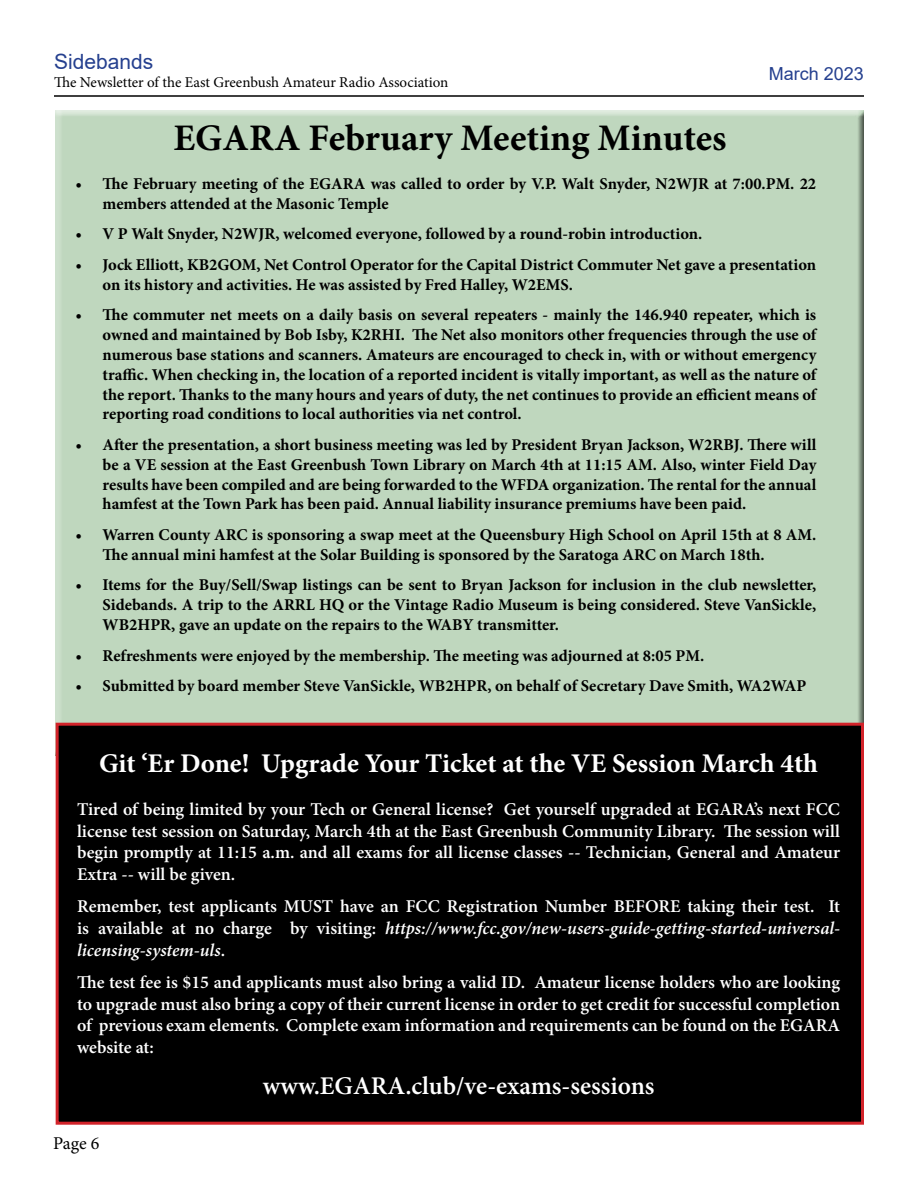
<style>
.page{position:relative;width:918px;height:1188px;background:#fff}
.page>*{position:absolute;margin:0;border:0;box-sizing:border-box;transform-origin:0 0}
.t1{font:700 37.5px "Minion Pro";color:#000}
.t2{font:700 27px "Minion Pro";color:#fff}
.t3{font:600 25.5px "Minion Pro";letter-spacing:-.005em;color:#fff}
.t4{font:21px "Arial";color:#25408f}
.t5{font:600 18px/21.6px "Minion Pro";color:#fff;text-align:justify}
.t6{font:18px "Arial";color:#25408f}
.t7{font:18px "Minion Pro";color:#000}
.t8{font:700 16.5px/19.8px "Minion Pro";color:#000}
.t9{font:15px "Minion Pro";letter-spacing:-.005em;color:#000}
.s1{font-style:italic}
</style>
<div class="page">
<div style="left:51px;top:110px;width:814px;height:647px;background:#bfd7be"></div>
<hr style="left:54px;top:95px;width:810px;height:2px;background:#000">
<div style="left:57px;top:724px;width:805px;height:399px;background:#000"></div>
<div style="left:56px;top:723px;width:808px;height:402px;border:3px solid #d2232a"></div>
<p class="t4" style="left:54px;top:47px;width:101px">Sidebands</p>
<p class="t9" style="left:54px;top:72px;width:396px">The Newsletter of the East Greenbush Amateur Radio Association</p>
<h1 class="t1" style="left:173px;top:112px;width:555px">EGARA February Meeting Minutes</h1>
<p class="t6" style="left:769px;top:61px;width:97px">March 2023</p>
<p class="t8" style="left:103px;top:174px;width:715px;text-indent:-27px">• The February meeting of the EGARA was called to order by V.P. Walt Snyder, N2WJR at 7:00.PM. 22 members attended at the Masonic Temple</p>
<p class="t8" style="left:76px;top:224px;width:628px">• V P Walt Snyder, N2WJR, welcomed everyone, followed by a round-robin introduction.</p>
<p class="t8" style="left:103px;top:255px;width:715px;text-indent:-27px">• Jock Elliott, KB2GOM, Net Control Operator for the Capital District Commuter Net gave a presentation on its history and activities. He was assisted by Fred Halley, W2EMS.</p>
<p class="t8" style="left:103px;top:305px;width:715px;text-align:justify;text-indent:-27px">• The commuter net meets on a daily basis on several repeaters - mainly the 146.940 repeater, which is owned and maintained by Bob Isby, K2RHI. The Net also monitors other frequencies through the use of numerous base stations and scanners. Amateurs are encouraged to check in, with or without emergency traffic. When checking in, the location of a reported incident is vitally important, as well as the nature of the report. Thanks to the many hours and years of duty, the net continues to provide an efficient means of reporting road conditions to local authorities via net control.</p>
<p class="t8" style="left:103px;top:435px;width:715px;text-align:justify;text-indent:-27px">• After the presentation, a short business meeting was led by President Bryan Jackson, W2RBJ. There will be a VE session at the East Greenbush Town Library on March 4th at 11:15 AM. Also, winter Field Day results have been compiled and are being forwarded to the WFDA organization. The rental for the annual hamfest at the Town Park has been paid. Annual liability insurance premiums have been paid.</p>
<p class="t8" style="left:103px;top:525px;width:715px;text-indent:-27px">• Warren County ARC is sponsoring a swap meet at the Queensbury High School on April 15th at 8 AM.<br>The annual mini hamfest at the Solar Building is sponsored by the Saratoga ARC on March 18th.</p>
<p class="t8" style="left:103px;top:575px;width:715px;text-align:justify;text-indent:-27px">• Items for the Buy/Sell/Swap listings can be sent to Bryan Jackson for inclusion in the club newsletter, Sidebands. A trip to the ARRL HQ or the Vintage Radio Museum is being considered. Steve VanSickle, WB2HPR, gave an update on the repairs to the WABY transmitter.</p>
<p class="t8" style="left:76px;top:645px;width:630px">• Refreshments were enjoyed by the membership. The meeting was adjourned at 8:05 PM.</p>
<p class="t8" style="left:76px;top:676px;width:732px">• Submitted by board member Steve VanSickle, WB2HPR, on behalf of Secretary Dave Smith, WA2WAP</p>
<h2 class="t2" style="left:99px;top:744px;width:720px">Git ‘Er Done! Upgrade Your Ticket at the VE Session March 4th</h2>
<p class="t5" style="left:77px;top:799px;width:765px">Tired of being limited by your Tech or General license? Get yourself upgraded at EGARA’s next FCC license test session on Saturday, March 4th at the East Greenbush Community Library. The session will begin promptly at 11:15 a.m. and all exams for all license classes -- Technician, General and Amateur Extra -- will be given.</p>
<p class="t5" style="left:77px;top:896px;width:765px">Remember, test applicants MUST have an FCC Registration Number BEFORE taking their test. It is available at no charge by visiting: <span class="s1">https://www.fcc.gov/new-users-guide-getting-started-universal&shy;licensing-system-uls</span>.</p>
<p class="t5" style="left:77px;top:971px;width:765px">The test fee is $15 and applicants must also bring a valid ID. Amateur license holders who are looking to upgrade must also bring a copy of their current license in order to get credit for successful completion of previous exam elements. Complete exam information and requirements can be found on the EGARA website at:</p>
<h3 class="t3" style="left:263px;top:1068px;width:393px">www.EGARA.club/ve-exams-sessions</h3>
<p class="t7" style="left:53px;top:1131px;width:48px">Page 6</p>
</div>
